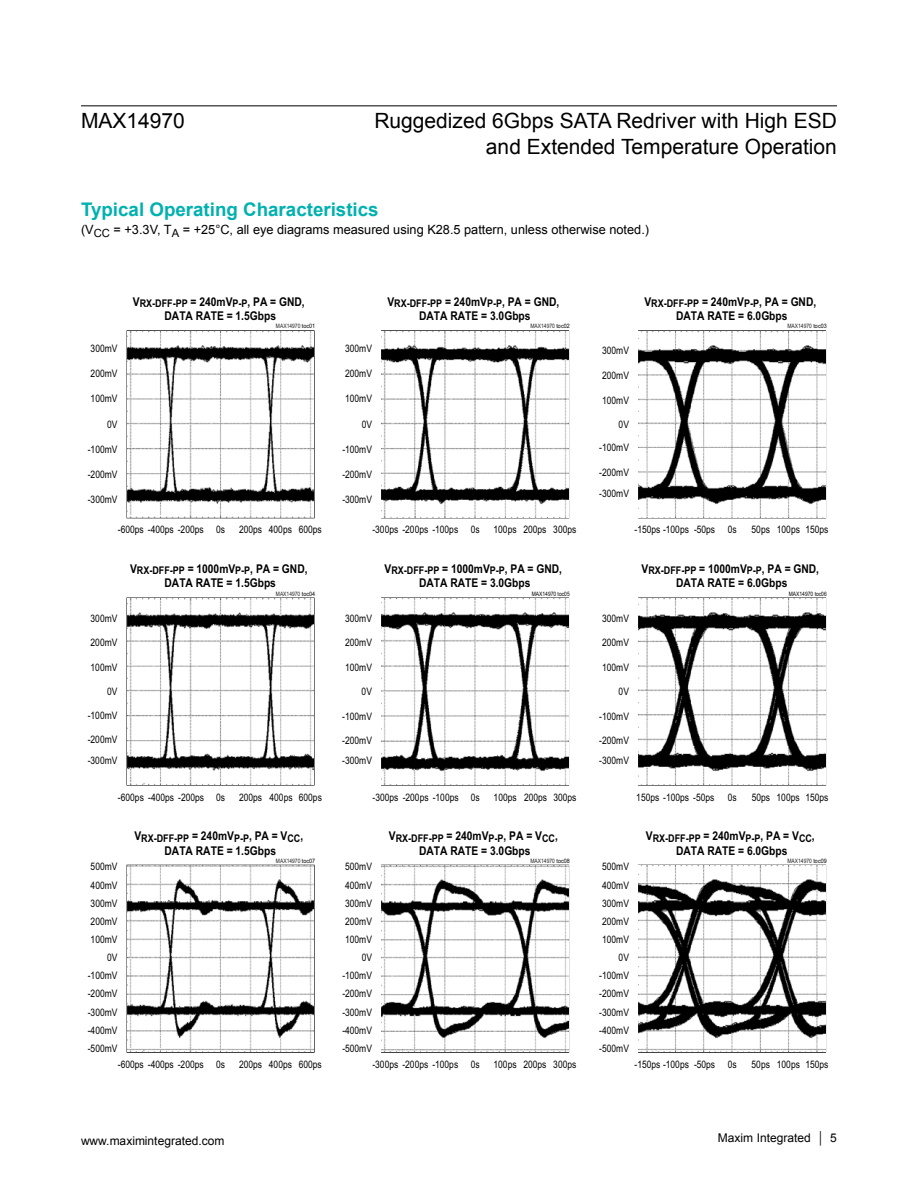
<style>
.page{position:relative;width:918px;height:1188px;background:#fff}
.page>*{position:absolute;margin:0;border:0;box-sizing:border-box;transform-origin:0 0}
.t1{font:21px/25.2px "Arial";color:#000;text-align:right}
.H1{font:700 18.75px "Arial";color:#00b1b0}
.TOC_Sub_Title{font:12.75px "Arial";color:#000}
.t2{font:700 12.15px/14.5px "Arial";color:#000;text-align:center;scale:.85 1}
.t3{font:12px "Arial";color:#000}
.t4{font:700 10.65px "Arial";color:#000;scale:.85 1}
.t5{font:10.35px/18.1px "Arial Narrow";color:#000;text-align:justify}
.t6{font:6px "Arial Narrow";color:#231f20}
.t7{font:6px "Arial Narrow";color:#000}
.s1{color:#000}
.s2{font-size:12.15px}
</style>
<div class="page">
<hr style="left:81px;top:105px;width:756px;height:1px;background:#000">
<img style="left:639px;top:865px;width:186px;height:187px">
<img style="left:382px;top:865px;width:186px;height:187px">
<img style="left:127px;top:865px;width:187px;height:187px">
<img style="left:639px;top:598px;width:186px;height:187px">
<img style="left:382px;top:598px;width:186px;height:187px">
<img style="left:127px;top:598px;width:187px;height:187px">
<img style="left:639px;top:331px;width:186px;height:186px">
<img style="left:382px;top:331px;width:186px;height:186px">
<img style="left:127px;top:331px;width:187px;height:186px">
<h1 class="t1" style="left:81px;top:109px;width:105px">MAX14970</h1>
<h1 class="t1" style="left:374px;top:109px;width:464px">Ruggedized 6Gbps SATA Redriver with High ESD and Extended Temperature Operation</h1>
<p class="H1" style="left:81px;top:197px;width:299px">Typical Operating Characteristics</p>
<p class="TOC_Sub_Title" style="left:81px;top:222px;width:570px">(V<sub>CC</sub> = +3.3V, T<sub>A</sub> = +25°C, all eye diagrams measured using K28.5 pattern, unless otherwise noted.)</p>
<p class="t2" style="left:133px;top:294px;width:204px">V<sub>RX-DFF-PP</sub> = 240mV<sub>P-P</sub>, PA = GND,<br>DATA RATE = 1.5Gbps</p>
<p class="t6" style="left:276px;top:322px;width:41px">MAX14970 <span class="s1">toc01</span></p>
<p class="t2" style="left:387px;top:294px;width:204px">V<sub>RX-DFF-PP</sub> = 240mV<sub>P-P</sub>, PA = GND,<br>DATA RATE = 3.0Gbps</p>
<p class="t6" style="left:530px;top:322px;width:41px">MAX14970 <span class="s1">toc02</span></p>
<p class="t2" style="left:644px;top:294px;width:204px">V<sub>RX-DFF-PP</sub> = 240mV<sub>P-P</sub>, PA = GND,<br>DATA RATE = 6.0Gbps</p>
<p class="t6" style="left:787px;top:322px;width:41px">MAX14970 <span class="s1">toc03</span></p>
<p class="t5" style="left:91px;top:339px;width:28px">300mV</p>
<p class="t5" style="left:345px;top:339px;width:28px">300mV</p>
<p class="t5" style="left:602px;top:341px;width:28px">300mV</p>
<p class="t5" style="left:91px;top:364px;width:28px">200mV</p>
<p class="t5" style="left:345px;top:364px;width:28px">200mV</p>
<p class="t5" style="left:602px;top:366px;width:28px">200mV</p>
<p class="t5" style="left:91px;top:389px;width:28px">100mV</p>
<p class="t5" style="left:345px;top:389px;width:28px">100mV</p>
<p class="t5" style="left:602px;top:391px;width:28px">100mV</p>
<p class="t5" style="left:107px;top:414px;width:12px">0V</p>
<p class="t5" style="left:362px;top:414px;width:12px">0V</p>
<p class="t5" style="left:619px;top:415px;width:12px">0V</p>
<p class="t5" style="left:88px;top:440px;width:31px">-100mV</p>
<p class="t5" style="left:342px;top:440px;width:31px">-100mV</p>
<p class="t5" style="left:599px;top:438px;width:31px">-100mV</p>
<p class="t5" style="left:88px;top:465px;width:31px">-200mV</p>
<p class="t5" style="left:342px;top:465px;width:31px">-200mV</p>
<p class="t5" style="left:599px;top:463px;width:31px">-200mV</p>
<p class="t5" style="left:88px;top:490px;width:31px">-300mV</p>
<p class="t5" style="left:342px;top:490px;width:31px">-300mV</p>
<p class="t5" style="left:599px;top:484px;width:31px">-300mV</p>
<p class="t5" style="left:118px;top:520px;width:109px">-600ps -400ps -200ps 0s</p>
<p class="t5" style="left:239px;top:520px;width:55px">200ps 400ps</p>
<p class="t5" style="left:299px;top:520px;width:25px">600ps</p>
<p class="t5" style="left:372px;top:520px;width:109px">-300ps -200ps -100ps 0s</p>
<p class="t5" style="left:494px;top:520px;width:55px">100ps 200ps</p>
<p class="t5" style="left:553px;top:520px;width:25px">300ps</p>
<p class="t5" style="left:635px;top:520px;width:104px">-150ps -100ps -50ps 0s</p>
<p class="t5" style="left:777px;top:520px;width:25px">100ps</p>
<p class="t5" style="left:752px;top:520px;width:20px">50ps</p>
<p class="t5" style="left:805px;top:520px;width:25px">150ps</p>
<p class="t2" style="left:130px;top:562px;width:210px">V<sub>RX-DFF-PP</sub> = 1000mV<sub>P-P</sub>, PA = GND,<br>DATA RATE = 1.5Gbps</p>
<p class="t6" style="left:276px;top:589px;width:41px">MAX14970 <span class="s1">toc04</span></p>
<p class="t2" style="left:385px;top:562px;width:210px">V<sub>RX-DFF-PP</sub> = 1000mV<sub>P-P</sub>, PA = GND,<br>DATA RATE = 3.0Gbps</p>
<p class="t7" style="left:532px;top:589px;width:39px">MAX14970 toc05</p>
<p class="t2" style="left:642px;top:562px;width:210px">V<sub>RX-DFF-PP</sub> = 1000mV<sub>P-P</sub>, PA = GND,<br>DATA RATE = 6.0Gbps</p>
<p class="t7" style="left:789px;top:589px;width:39px">MAX14970 toc06</p>
<p class="t5" style="left:91px;top:608px;width:28px">300mV</p>
<p class="t5" style="left:345px;top:608px;width:28px">300mV</p>
<p class="t5" style="left:602px;top:608px;width:28px">300mV</p>
<p class="t5" style="left:91px;top:633px;width:28px">200mV</p>
<p class="t5" style="left:345px;top:633px;width:28px">200mV</p>
<p class="t5" style="left:602px;top:633px;width:28px">200mV</p>
<p class="t5" style="left:91px;top:658px;width:28px">100mV</p>
<p class="t5" style="left:345px;top:658px;width:28px">100mV</p>
<p class="t5" style="left:602px;top:658px;width:28px">100mV</p>
<p class="t5" style="left:107px;top:682px;width:12px">0V</p>
<p class="t5" style="left:362px;top:682px;width:12px">0V</p>
<p class="t5" style="left:619px;top:682px;width:12px">0V</p>
<p class="t5" style="left:88px;top:706px;width:31px">-100mV</p>
<p class="t5" style="left:342px;top:706px;width:31px">-100mV</p>
<p class="t5" style="left:599px;top:706px;width:31px">-100mV</p>
<p class="t5" style="left:88px;top:730px;width:31px">-200mV</p>
<p class="t5" style="left:342px;top:731px;width:31px">-200mV</p>
<p class="t5" style="left:599px;top:731px;width:31px">-200mV</p>
<p class="t5" style="left:88px;top:751px;width:31px">-300mV</p>
<p class="t5" style="left:342px;top:751px;width:31px">-300mV</p>
<p class="t5" style="left:599px;top:751px;width:31px">-300mV</p>
<p class="t5" style="left:118px;top:787px;width:109px">-600ps -400ps -200ps 0s</p>
<p class="t5" style="left:239px;top:787px;width:55px">200ps 400ps</p>
<p class="t5" style="left:299px;top:787px;width:25px">600ps</p>
<p class="t5" style="left:373px;top:787px;width:109px">-300ps -200ps -100ps 0s</p>
<p class="t5" style="left:494px;top:787px;width:55px">100ps 200ps</p>
<p class="t5" style="left:553px;top:787px;width:25px">300ps</p>
<p class="t5" style="left:636px;top:787px;width:80px">150ps -100ps -50ps</p>
<p class="t5" style="left:728px;top:787px;width:10px">0s</p>
<p class="t5" style="left:777px;top:787px;width:25px">100ps</p>
<p class="t5" style="left:752px;top:787px;width:20px">50ps</p>
<p class="t5" style="left:805px;top:787px;width:25px">150ps</p>
<p class="t5" style="left:91px;top:857px;width:28px">500mV</p>
<p class="t4" style="left:134px;top:831px;width:200px"><span class="s2">V</span>RX-DFF-PP <span class="s2">= 240mV</span>P-P<span class="s2">, PA = V</span>CC<span class="s2">,</span></p>
<p class="t2" style="left:165px;top:843px;width:133px">DATA RATE = 1.5Gbps</p>
<p class="t6" style="left:276px;top:856px;width:41px">MAX14970 <span class="s1">toc07</span></p>
<p class="t5" style="left:345px;top:857px;width:28px">500mV</p>
<p class="t4" style="left:389px;top:831px;width:200px"><span class="s2">V</span>RX-DFF-PP <span class="s2">= 240mV</span>P-P<span class="s2">, PA = V</span>CC<span class="s2">,</span></p>
<p class="t2" style="left:419px;top:843px;width:133px">DATA RATE = 3.0Gbps</p>
<p class="t6" style="left:530px;top:856px;width:41px">MAX14970 <span class="s1">toc08</span></p>
<p class="t5" style="left:602px;top:857px;width:28px">500mV</p>
<p class="t4" style="left:646px;top:831px;width:200px"><span class="s2">V</span>RX-DFF-PP <span class="s2">= 240mV</span>P-P<span class="s2">, PA = V</span>CC<span class="s2">,</span></p>
<p class="t2" style="left:676px;top:843px;width:133px">DATA RATE = 6.0Gbps</p>
<p class="t6" style="left:787px;top:856px;width:41px">MAX14970 <span class="s1">toc09</span></p>
<p class="t5" style="left:91px;top:876px;width:28px">400mV</p>
<p class="t5" style="left:345px;top:876px;width:28px">400mV</p>
<p class="t5" style="left:602px;top:876px;width:28px">400mV</p>
<p class="t5" style="left:91px;top:894px;width:28px">300mV</p>
<p class="t5" style="left:345px;top:894px;width:28px">300mV</p>
<p class="t5" style="left:602px;top:894px;width:28px">300mV</p>
<p class="t5" style="left:91px;top:912px;width:28px">200mV</p>
<p class="t5" style="left:345px;top:912px;width:28px">200mV</p>
<p class="t5" style="left:602px;top:912px;width:28px">200mV</p>
<p class="t5" style="left:91px;top:930px;width:28px">100mV</p>
<p class="t5" style="left:345px;top:930px;width:28px">100mV</p>
<p class="t5" style="left:602px;top:930px;width:28px">100mV</p>
<p class="t5" style="left:88px;top:948px;width:31px;text-indent:19px">0V -100mV -200mV</p>
<p class="t5" style="left:342px;top:948px;width:31px;text-indent:19px">0V -100mV -200mV</p>
<p class="t5" style="left:599px;top:948px;width:31px;text-indent:19px">0V -100mV -200mV</p>
<p class="t5" style="left:88px;top:1003px;width:31px">-300mV</p>
<p class="t5" style="left:342px;top:1002px;width:31px">-300mV</p>
<p class="t5" style="left:599px;top:1002px;width:31px">-300mV</p>
<p class="t5" style="left:88px;top:1021px;width:31px">-400mV</p>
<p class="t5" style="left:342px;top:1021px;width:31px">-400mV</p>
<p class="t5" style="left:599px;top:1021px;width:31px">-400mV</p>
<p class="t5" style="left:88px;top:1039px;width:31px">-500mV</p>
<p class="t5" style="left:342px;top:1039px;width:31px">-500mV</p>
<p class="t5" style="left:599px;top:1039px;width:31px">-500mV</p>
<p class="t5" style="left:118px;top:1055px;width:109px">-600ps -400ps -200ps 0s</p>
<p class="t5" style="left:239px;top:1055px;width:55px">200ps 400ps</p>
<p class="t5" style="left:299px;top:1055px;width:25px">600ps</p>
<p class="t5" style="left:372px;top:1055px;width:109px">-300ps -200ps -100ps 0s</p>
<p class="t5" style="left:553px;top:1055px;width:6px">3</p>
<p class="t5" style="left:494px;top:1055px;width:84px">100ps 200ps 00ps</p>
<p class="t5" style="left:635px;top:1055px;width:104px">-150ps -100ps -50ps 0s</p>
<p class="t5" style="left:805px;top:1055px;width:25px">150ps</p>
<p class="t5" style="left:752px;top:1055px;width:20px">50ps</p>
<p class="t5" style="left:777px;top:1055px;width:25px">100ps</p>
<p class="t3" style="left:81px;top:1133px;width:145px">www.maximintegrated.com</p>
<p class="t3" style="left:718px;top:1130px;width:121px">Maxim Integrated │ 5</p>
</div>
